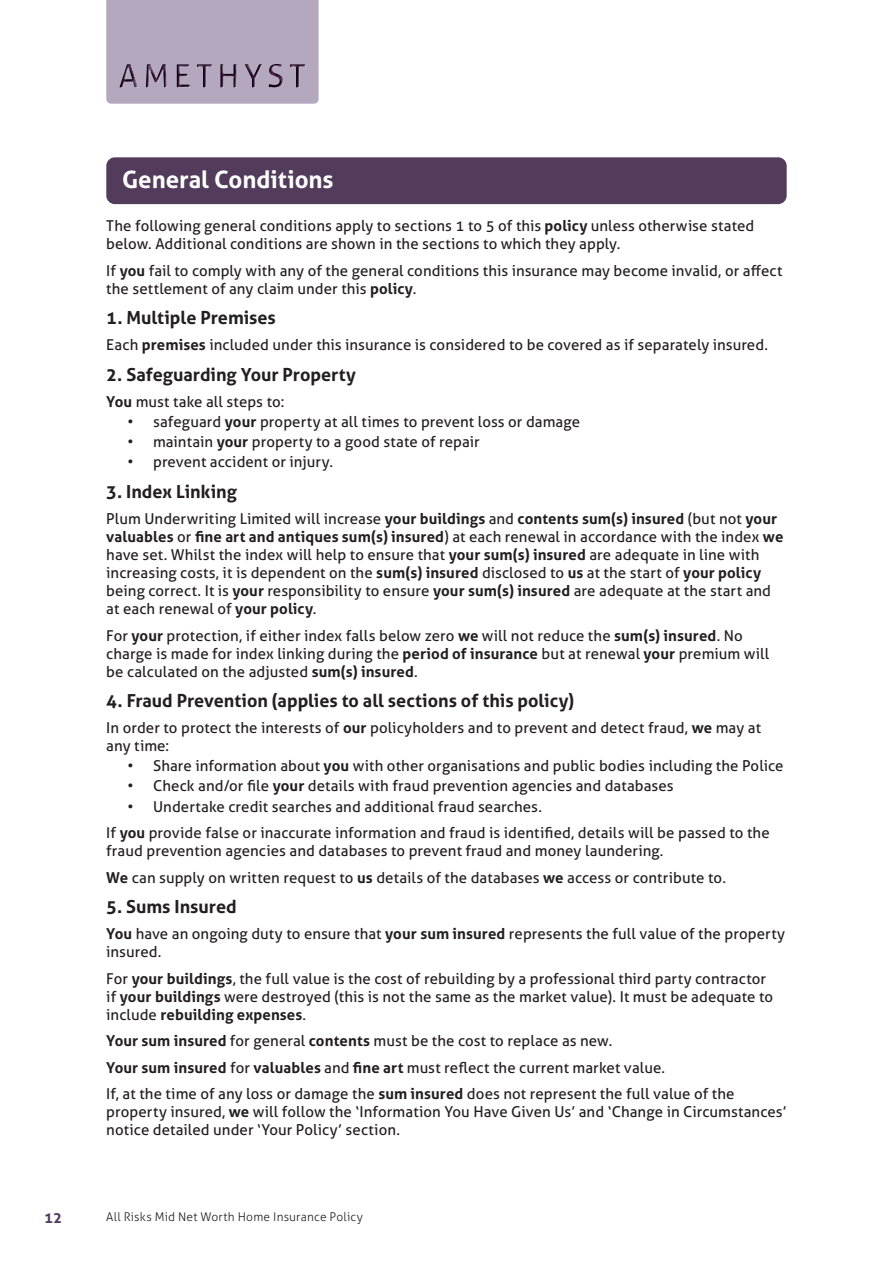
<style>
.page{position:relative;width:893px;height:1263px;background:#fff}
.page>*{position:absolute;margin:0;border:0;box-sizing:border-box;transform-origin:0 0}
.Plum_section_title{font:700 24px "Aller";color:#fff}
.Plum_sub-heading{font:700 18px "Aller";color:#231f20}
.Plum_bodycopy{font:15px/18px "Aller";letter-spacing:.005em;color:#231f20}
.Plum_bullets{font:15px "Aller";letter-spacing:.005em;color:#231f20}
.t1{font:700 15px "Aller";color:#533b5b}
.t2{font:300 12px "Aller";letter-spacing:.015em;color:#231f20}
.s1{font-weight:700}
</style>
<div class="page">
<div style="left:106px;top:0;width:213px;height:104px;background:#b4a8be"></div>
<svg style="left:118px;top:62px;width:189px;height:27px;background:#9b8da3"></svg>
<div style="left:106px;top:157px;width:681px;height:47px;background:#533b5b;border-radius:9px"></div>
<p class="Plum_section_title" style="left:122px;top:164px;width:213px">General Conditions</p>
<p class="Plum_bodycopy" style="left:106px;top:217px;width:650px">The following general conditions apply to sections 1 to 5 of this <span class="s1">policy</span> unless otherwise stated below. Additional conditions are shown in the sections to which they apply.</p>
<p class="Plum_bodycopy" style="left:106px;top:261px;width:678px">If <span class="s1">you</span> fail to comply with any of the general conditions this insurance may become invalid, or affect the settlement of any claim under this <span class="s1">policy</span>.</p>
<p class="Plum_sub-heading" style="left:106px;top:306px;width:171px">1. Multiple Premises</p>
<p class="Plum_bodycopy" style="left:106px;top:336px;width:663px">Each <span class="s1">premises</span> included under this insurance is considered to be covered as if separately insured.</p>
<p class="Plum_sub-heading" style="left:106px;top:363px;width:251px">2. Safeguarding Your Property</p>
<p class="Plum_bodycopy" style="left:106px;top:393px;width:180px"><span class="s1">You</span> must take all steps to:</p>
<p class="Plum_bullets" style="left:128px;top:413px;width:454px">• safeguard <span class="s1">your</span> property at all times to prevent loss or damage</p>
<p class="Plum_bullets" style="left:128px;top:433px;width:354px">• maintain <span class="s1">your</span> property to a good state of repair</p>
<p class="Plum_bullets" style="left:128px;top:453px;width:207px">• prevent accident or injury.</p>
<p class="Plum_sub-heading" style="left:106px;top:480px;width:132px">3. Index Linking</p>
<p class="Plum_bodycopy" style="left:106px;top:510px;width:679px">Plum Underwriting Limited will increase <span class="s1">your buildings</span> and <span class="s1">contents sum(s) insured</span> (but not <span class="s1">your valuables</span> or <span class="s1">fine art and antiques sum(s) insured</span>) at each renewal in accordance with the index <span class="s1">we </span>have set. Whilst the index will help to ensure that <span class="s1">your sum(s) insured</span> are adequate in line with increasing costs, it is dependent on the <span class="s1">sum(s) insured</span> disclosed to <span class="s1">us</span> at the start of <span class="s1">your policy </span>being correct. It is <span class="s1">your</span> responsibility to ensure <span class="s1">your sum(s) insured</span> are adequate at the start and at each renewal of <span class="s1">your policy</span>.</p>
<p class="Plum_bodycopy" style="left:106px;top:626px;width:664px">For <span class="s1">your</span> protection, if either index falls below zero <span class="s1">we</span> will not reduce the <span class="s1">sum(s) insured</span>. No charge is made for index linking during the <span class="s1">period of insurance</span> but at renewal <span class="s1">your</span> premium will be calculated on the adjusted <span class="s1">sum(s) insured</span>.</p>
<p class="Plum_sub-heading" style="left:106px;top:689px;width:469px">4. Fraud Prevention (applies to all sections of this policy)</p>
<p class="Plum_bodycopy" style="left:106px;top:719px;width:656px">In order to protect the interests of <span class="s1">our</span> policyholders and to prevent and detect fraud, <span class="s1">we</span> may at any time:</p>
<p class="Plum_bullets" style="left:128px;top:757px;width:658px">• Share information about <span class="s1">you</span> with other organisations and public bodies including the Police</p>
<p class="Plum_bullets" style="left:128px;top:777px;width:548px">• Check and/or file <span class="s1">your</span> details with fraud prevention agencies and databases</p>
<p class="Plum_bullets" style="left:128px;top:797px;width:416px">• Undertake credit searches and additional fraud searches.</p>
<p class="Plum_bodycopy" style="left:106px;top:824px;width:665px">If <span class="s1">you</span> provide false or inaccurate information and fraud is identified, details will be passed to the fraud prevention agencies and databases to prevent fraud and money laundering.</p>
<p class="Plum_bodycopy" style="left:106px;top:868px;width:621px"><span class="s1">We</span> can supply on written request to <span class="s1">us</span> details of the databases <span class="s1">we</span> access or contribute to.</p>
<p class="Plum_sub-heading" style="left:106px;top:895px;width:132px">5. Sums Insured</p>
<p class="Plum_bodycopy" style="left:106px;top:925px;width:680px"><span class="s1">You</span> have an ongoing duty to ensure that <span class="s1">your sum insured</span> represents the full value of the property insured.</p>
<p class="Plum_bodycopy" style="left:106px;top:969px;width:668px">For <span class="s1">your buildings</span>, the full value is the cost of rebuilding by a professional third party contractor if <span class="s1">your buildings</span> were destroyed (this is not the same as the market value). It must be adequate to include <span class="s1">rebuilding expenses</span>.</p>
<p class="Plum_bodycopy" style="left:106px;top:1032px;width:507px"><span class="s1">Your sum insured</span> for general <span class="s1">contents</span> must be the cost to replace as new.</p>
<p class="Plum_bodycopy" style="left:106px;top:1058px;width:560px"><span class="s1">Your sum insured</span> for <span class="s1">valuables</span> and <span class="s1">fine art</span> must reflect the current market value.</p>
<p class="Plum_bodycopy" style="left:106px;top:1085px;width:682px">If, at the time of any loss or damage the <span class="s1">sum insured</span> does not represent the full value of the property insured, <span class="s1">we</span> will follow the ‘Information You Have Given Us’ and ‘Change in Circumstances’ notice detailed under ‘Your Policy’ section.</p>
<p class="t1" style="left:44px;top:1208px;width:20px">12</p>
<p class="t2" style="left:106px;top:1209px;width:258px">All Risks Mid Net Worth Home Insurance Policy</p>
</div>
